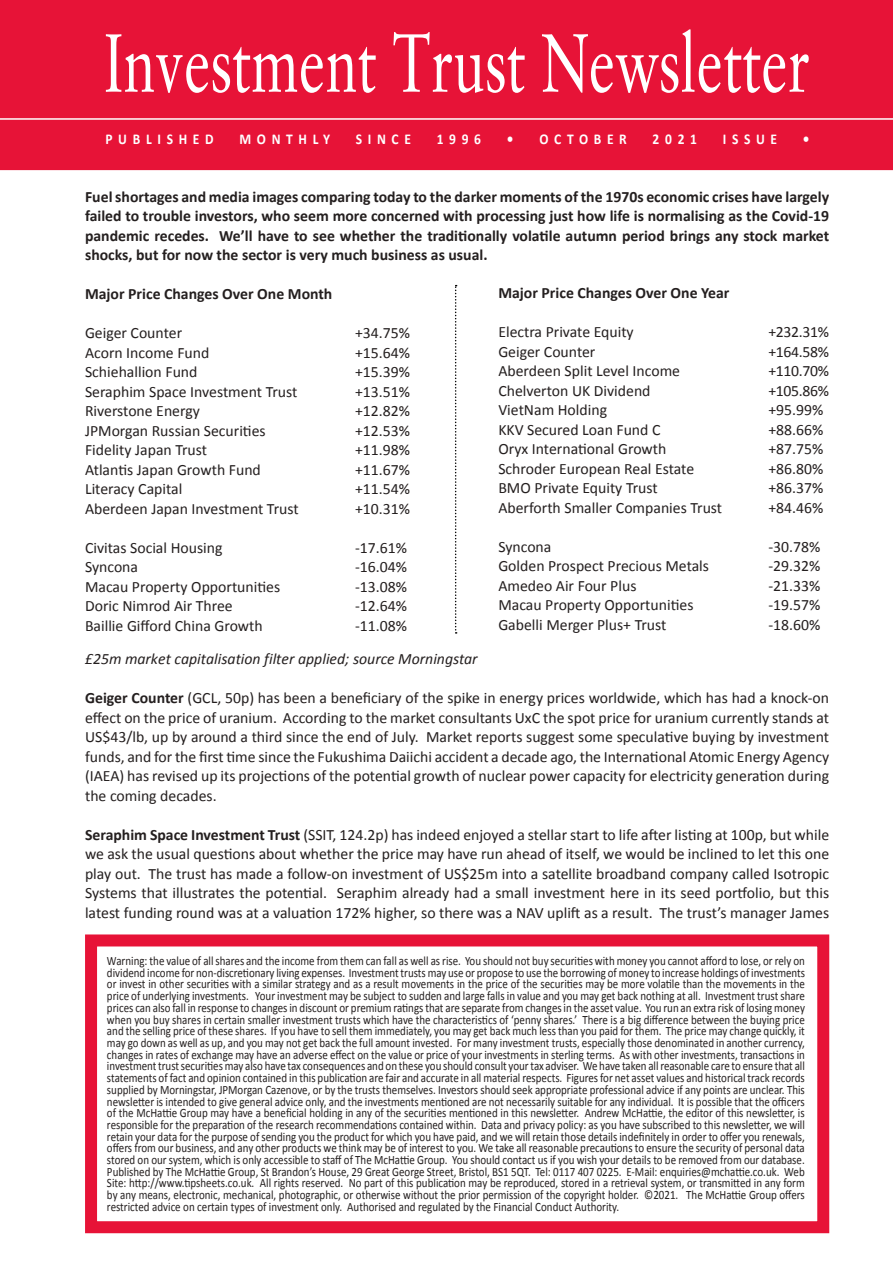
<style>
.page{position:relative;width:893px;height:1263px;background:#fff}
.page>*{position:absolute;margin:0;border:0;box-sizing:border-box;transform-origin:0 0}
.t1{font:82.5px "Classical Garamond BT";color:#fff;scale:.7 1}
.t2{font:15.75px/19.5px "Calibri";color:#241f1f;text-align:justify}
.t3{font:700 15.75px/19.5px "Calibri";color:#241f1f;text-align:justify}
.t4{font:italic 15.75px "Calibri";color:#241f1f}
.t5{font:700 15px "Calibri";letter-spacing:.42em;color:#fff;scale:.9 1}
.t6{font:12.75px/11.7px "Calibri";color:#241f1f;text-align:justify;scale:.86 1}
.s1{font-weight:700}
</style>
<div class="page">
<div style="left:0;top:0;width:893px;height:170px;background:#e71337"></div>
<div style="left:0;top:119px;width:893px;height:12px;background:#e71337"></div>
<hr style="left:0;top:118px;width:893px;height:2px;background:#fff">
<div style="left:85px;top:934px;width:744px;height:299px;border:12px solid #e71337"></div>
<svg style="left:455px;top:285px;width:2px;height:349px"></svg>
<p class="t1" style="left:104px;top:12px;width:1011px">Investment Trust Newsletter</p>
<p class="t5" style="left:105px;top:130px;width:122px">PUBLISHED</p>
<p class="t5" style="left:239px;top:130px;width:102px">MONTHLY</p>
<p class="t5" style="left:356px;top:130px;width:63px">SINCE</p>
<p class="t5" style="left:437px;top:130px;width:51px">1996</p>
<p class="t5" style="left:507px;top:130px;width:135px">• OCTOBER</p>
<p class="t5" style="left:653px;top:130px;width:51px">2021</p>
<p class="t5" style="left:723px;top:130px;width:62px">ISSUE</p>
<p class="t5" style="left:803px;top:130px;width:9px">•</p>
<p class="t3" style="left:85px;top:187px;width:746px">Fuel shortages and media images comparing today to the darker moments of the 1970s economic crises have largely failed to trouble investors, who seem more concerned with processing just how life is normalising as the Covid-19 pandemic recedes. We’ll have to see whether the traditionally volatile autumn period brings any stock market shocks, but for now the sector is very much business as usual.</p>
<p class="t3" style="left:85px;top:284px;width:249px">Major Price Changes Over One Month</p>
<p class="t2" style="left:85px;top:323px;width:99px">Geiger Counter</p>
<p class="t2" style="left:355px;top:323px;width:57px">+34.75%</p>
<p class="t2" style="left:85px;top:343px;width:126px">Acorn Income Fund</p>
<p class="t2" style="left:355px;top:343px;width:57px">+15.64%</p>
<p class="t2" style="left:85px;top:362px;width:114px">Schiehallion Fund</p>
<p class="t2" style="left:355px;top:362px;width:57px">+15.39%</p>
<p class="t2" style="left:85px;top:382px;width:214px">Seraphim Space Investment Trust</p>
<p class="t2" style="left:355px;top:382px;width:57px">+13.51%</p>
<p class="t2" style="left:85px;top:401px;width:116px">Riverstone Energy</p>
<p class="t2" style="left:355px;top:401px;width:57px">+12.82%</p>
<p class="t2" style="left:85px;top:421px;width:182px">JPMorgan Russian Securities</p>
<p class="t2" style="left:355px;top:421px;width:57px">+12.53%</p>
<p class="t2" style="left:85px;top:440px;width:124px">Fidelity Japan Trust</p>
<p class="t2" style="left:355px;top:440px;width:57px">+11.98%</p>
<p class="t2" style="left:85px;top:460px;width:177px">Atlantis Japan Growth Fund</p>
<p class="t2" style="left:355px;top:460px;width:57px">+11.67%</p>
<p class="t2" style="left:85px;top:479px;width:99px">Literacy Capital</p>
<p class="t2" style="left:355px;top:479px;width:57px">+11.54%</p>
<p class="t2" style="left:85px;top:499px;width:215px">Aberdeen Japan Investment Trust</p>
<p class="t2" style="left:355px;top:499px;width:57px">+10.31%</p>
<p class="t2" style="left:85px;top:538px;width:139px">Civitas Social Housing</p>
<p class="t2" style="left:355px;top:538px;width:53px">-17.61%</p>
<p class="t2" style="left:85px;top:557px;width:55px">Syncona</p>
<p class="t2" style="left:355px;top:557px;width:53px">-16.04%</p>
<p class="t2" style="left:85px;top:577px;width:197px">Macau Property Opportunities</p>
<p class="t2" style="left:355px;top:577px;width:53px">-13.08%</p>
<p class="t2" style="left:85px;top:596px;width:149px">Doric Nimrod Air Three</p>
<p class="t2" style="left:355px;top:596px;width:53px">-12.64%</p>
<p class="t2" style="left:85px;top:616px;width:179px">Baillie Gifford China Growth</p>
<p class="t2" style="left:355px;top:616px;width:53px">-11.08%</p>
<p class="t3" style="left:498px;top:283px;width:233px">Major Price Changes Over One Year</p>
<p class="t2" style="left:498px;top:322px;width:137px">Electra Private Equity</p>
<p class="t2" style="left:768px;top:322px;width:62px">+232.31%</p>
<p class="t2" style="left:498px;top:342px;width:99px">Geiger Counter</p>
<p class="t2" style="left:768px;top:342px;width:62px">+164.58%</p>
<p class="t2" style="left:498px;top:361px;width:183px">Aberdeen Split Level Income</p>
<p class="t2" style="left:768px;top:361px;width:62px">+110.70%</p>
<p class="t2" style="left:498px;top:381px;width:154px">Chelverton UK Dividend</p>
<p class="t2" style="left:768px;top:381px;width:62px">+105.86%</p>
<p class="t2" style="left:498px;top:400px;width:110px">VietNam Holding</p>
<p class="t2" style="left:768px;top:400px;width:57px">+95.99%</p>
<p class="t2" style="left:498px;top:420px;width:164px">KKV Secured Loan Fund C</p>
<p class="t2" style="left:768px;top:420px;width:57px">+88.66%</p>
<p class="t2" style="left:498px;top:439px;width:170px">Oryx International Growth</p>
<p class="t2" style="left:768px;top:439px;width:57px">+87.75%</p>
<p class="t2" style="left:498px;top:459px;width:197px">Schroder European Real Estate</p>
<p class="t2" style="left:768px;top:459px;width:57px">+86.80%</p>
<p class="t2" style="left:498px;top:478px;width:161px">BMO Private Equity Trust</p>
<p class="t2" style="left:768px;top:478px;width:57px">+86.37%</p>
<p class="t2" style="left:498px;top:498px;width:225px">Aberforth Smaller Companies Trust</p>
<p class="t2" style="left:768px;top:498px;width:57px">+84.46%</p>
<p class="t2" style="left:498px;top:537px;width:55px">Syncona</p>
<p class="t2" style="left:768px;top:537px;width:53px">-30.78%</p>
<p class="t2" style="left:498px;top:556px;width:212px">Golden Prospect Precious Metals</p>
<p class="t2" style="left:768px;top:556px;width:53px">-29.32%</p>
<p class="t2" style="left:498px;top:576px;width:140px">Amedeo Air Four Plus</p>
<p class="t2" style="left:768px;top:576px;width:53px">-21.33%</p>
<p class="t2" style="left:498px;top:595px;width:197px">Macau Property Opportunities</p>
<p class="t2" style="left:768px;top:595px;width:53px">-19.57%</p>
<p class="t2" style="left:498px;top:615px;width:170px">Gabelli Merger Plus+ Trust</p>
<p class="t2" style="left:768px;top:615px;width:53px">-18.60%</p>
<p class="t4" style="left:85px;top:648px;width:394px">£25m market capitalisation filter applied; source Morningstar</p>
<p class="t2" style="left:85px;top:688px;width:746px"><span class="s1">Geiger Counter</span> (GCL, 50p) has been a beneficiary of the spike in energy prices worldwide, which has had a knock-on effect on the price of uranium. According to the market consultants UxC the spot price for uranium currently stands at US$43/lb, up by around a third since the end of July. Market reports suggest some speculative buying by investment funds, and for the first time since the Fukushima Daiichi accident a decade ago, the International Atomic Energy Agency (IAEA) has revised up its projections of the potential growth of nuclear power capacity for electricity generation during the coming decades.</p>
<p class="t2" style="left:85px;top:825px;width:746px"><span class="s1">Seraphim Space Investment Trust</span> (SSIT, 124.2p) has indeed enjoyed a stellar start to life after listing at 100p, but while we ask the usual questions about whether the price may have run ahead of itself, we would be inclined to let this one play out. The trust has made a follow-on investment of US$25m into a satellite broadband company called Isotropic Systems that illustrates the potential. Seraphim already had a small investment here in its seed portfolio, but this latest funding round was at a valuation 172% higher, so there was a NAV uplift as a result. The trust’s manager James</p>
<p class="t6" style="left:107px;top:955px;width:813px">Warning: the value of all shares and the income from them can fall as well as rise. You should not buy securities with money you cannot afford to lose, or rely on dividend income for non-discretionary living expenses. Investment trusts may use or propose to use the borrowing of money to increase holdings of investments or invest in other securities with a similar strategy and as a result movements in the price of the securities may be more volatile than the movements in the price of underlying investments. Your investment may be subject to sudden and large falls in value and you may get back nothing at all. Investment trust share prices can also fall in response to changes in discount or premium ratings that are separate from changes in the asset value. You run an extra risk of losing money when you buy shares in certain smaller investment trusts which have the characteristics of ‘penny shares.’ There is a big difference between the buying price and the selling price of these shares. If you have to sell them immediately, you may get back much less than you paid for them. The price may change quickly, it may go down as well as up, and you may not get back the full amount invested. For many investment trusts, especially those denominated in another currency, changes in rates of exchange may have an adverse effect on the value or price of your investments in sterling terms. As with other investments, transactions in investment trust securities may also have tax consequences and on these you should consult your tax adviser. We have taken all reasonable care to ensure that all statements of fact and opinion contained in this publication are fair and accurate in all material respects. Figures for net asset values and historical track records supplied by Morningstar, JPMorgan Cazenove, or by the trusts themselves. Investors should seek appropriate professional advice if any points are unclear. This newsletter is intended to give general advice only, and the investments mentioned are not necessarily suitable for any individual. It is possible that the officers of the McHattie Group may have a beneficial holding in any of the securities mentioned in this newsletter. Andrew McHattie, the editor of this newsletter, is responsible for the preparation of the research recommendations contained within. Data and privacy policy: as you have subscribed to this newsletter, we will retain your data for the purpose of sending you the product for which you have paid, and we will retain those details indefinitely in order to offer you renewals, offers from our business, and any other products we think may be of interest to you. We take all reasonable precautions to ensure the security of personal data stored on our system, which is only accessible to staff of The McHattie Group. You should contact us if you wish your details to be removed from our database.<br>Published by The McHattie Group, St Brandon’s House, 29 Great George Street, Bristol, BS1 5QT. Tel: 0117 407 0225. E-Mail: enquiries@mchattie.co.uk. Web Site: http://www.tipsheets.co.uk. All rights reserved. No part of this publication may be reproduced, stored in a retrieval system, or transmitted in any form by any means, electronic, mechanical, photographic, or otherwise without the prior permission of the copyright holder. ©2021. The McHattie Group offers restricted advice on certain types of investment only. Authorised and regulated by the Financial Conduct Authority.</p>
</div>
